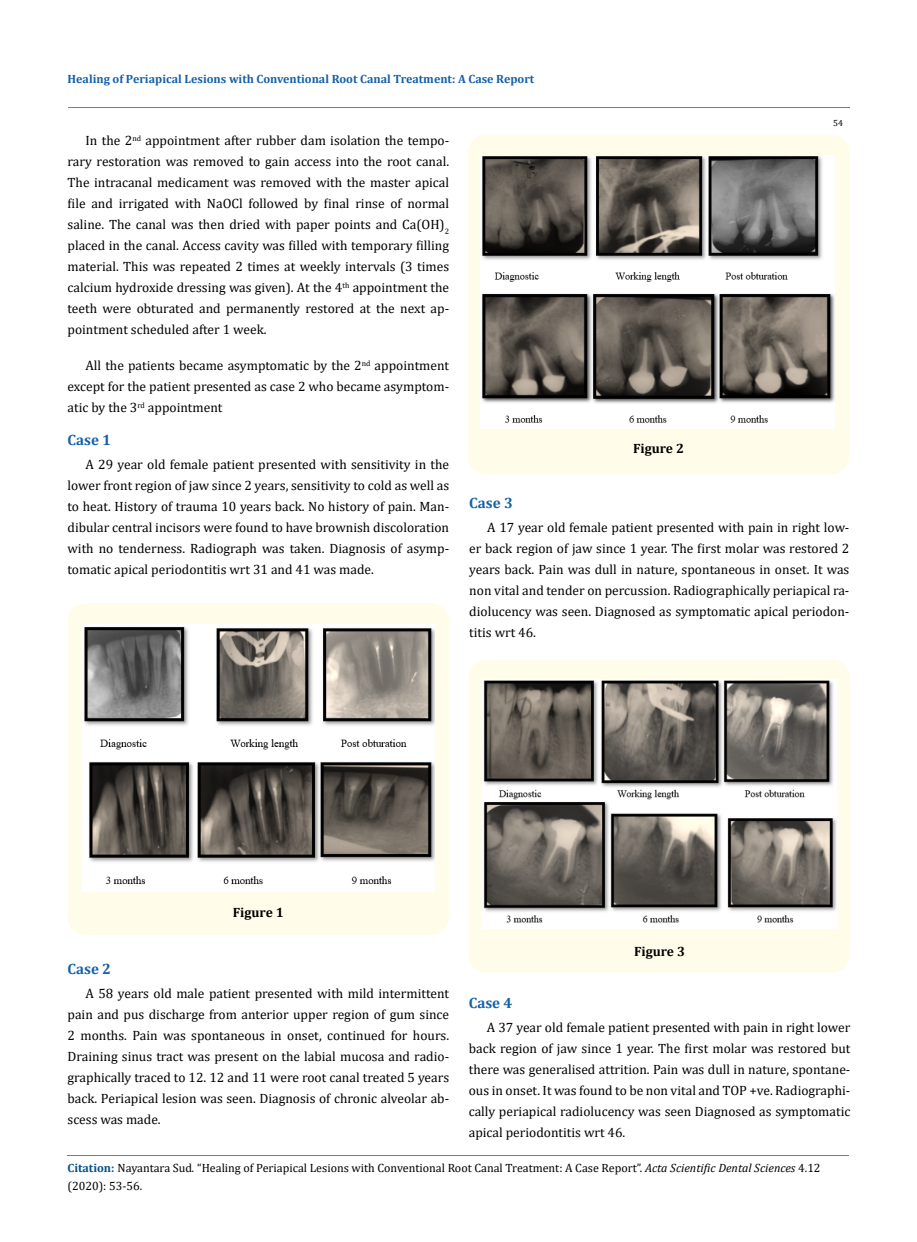
<style>
.page{position:relative;width:917px;height:1242px;background:#fff}
.page>*{position:absolute;margin:0;border:0;box-sizing:border-box;transform-origin:0 0}
.t1{font:700 15px "Cambria";color:#1560a6}
.t2{font:13.5px/21px "Cambria";color:#000;text-align:justify}
.t3{font:700 13.5px "Cambria";color:#000}
.t4{font:12px/18px "Cambria";color:#000}
.t5{font:700 12px "Cambria";color:#1560a6}
.t6{font:9px "Cambria";color:#000}
.s1{font-weight:700;color:#035089}
.s2{font-style:italic}
</style>
<div class="page">
<div style="left:68px;top:603px;width:381px;height:332px;background:#fffde9;border-radius:18px"></div>
<img style="left:82px;top:624px;width:352px;height:267px">
<div style="left:468px;top:135px;width:381px;height:339px;background:#fffde9;border-radius:18px"></div>
<img style="left:481px;top:155px;width:353px;height:273px">
<div style="left:468px;top:660px;width:382px;height:313px;background:#fffde9;border-radius:18px"></div>
<img style="left:482px;top:679px;width:354px;height:250px">
<hr style="left:68px;top:108px;width:781px;height:1px;background:#e05d1a">
<hr style="left:68px;top:1156px;width:781px;height:1px;background:#e05d1a">
<p class="t5" style="left:68px;top:70px;width:468px">Healing of Periapical Lesions with Conventional Root Canal Treatment: A Case Report</p>
<p class="t6" style="left:833px;top:118px;width:11px">54</p>
<p class="t2" style="left:67px;top:130px;width:383px;text-indent:18px">In the 2<sup>nd</sup> appointment after rubber dam isolation the tempo&shy;rary restoration was removed to gain access into the root canal.<br>The intracanal medicament was removed with the master apical file and irrigated with NaOCl followed by final rinse of normal saline. The canal was then dried with paper points and Ca(OH)<sub>2 </sub>placed in the canal. Access cavity was filled with temporary filling material. This was repeated 2 times at weekly intervals (3 times calcium hydroxide dressing was given). At the 4<sup>th</sup> appointment the teeth were obturated and permanently restored at the next ap&shy;pointment scheduled after 1 week.</p>
<p class="t2" style="left:67px;top:355px;width:383px;text-indent:18px">All the patients became asymptomatic by the 2<sup>nd</sup> appointment except for the patient presented as case 2 who became asymptom&shy;atic by the 3<sup>rd</sup> appointment</p>
<p class="t1" style="left:68px;top:429px;width:45px">Case 1</p>
<p class="t2" style="left:68px;top:453px;width:383px;text-indent:18px">A 29 year old female patient presented with sensitivity in the lower front region of jaw since 2 years, sensitivity to cold as well as to heat. History of trauma 10 years back. No history of pain. Man&shy;dibular central incisors were found to have brownish discoloration with no tenderness. Radiograph was taken. Diagnosis of asymp&shy;tomatic apical periodontitis wrt 31 and 41 was made.</p>
<p class="t3" style="left:633px;top:439px;width:52px">Figure 2</p>
<p class="t1" style="left:469px;top:492px;width:45px">Case 3</p>
<p class="t2" style="left:469px;top:516px;width:381px;text-indent:18px">A 17 year old female patient presented with pain in right low&shy;er back region of jaw since 1 year. The first molar was restored 2 years back. Pain was dull in nature, spontaneous in onset. It was non vital and tender on percussion. Radiographically periapical ra&shy;diolucency was seen. Diagnosed as symptomatic apical periodon&shy;titis wrt 46.</p>
<p class="t3" style="left:233px;top:903px;width:52px">Figure 1</p>
<p class="t1" style="left:68px;top:958px;width:45px">Case 2</p>
<p class="t2" style="left:68px;top:983px;width:383px;text-indent:18px">A 58 years old male patient presented with mild intermittent pain and pus discharge from anterior upper region of gum since 2 months. Pain was spontaneous in onset, continued for hours.<br>Draining sinus tract was present on the labial mucosa and radio&shy;graphically traced to 12. 12 and 11 were root canal treated 5 years back. Periapical lesion was seen. Diagnosis of chronic alveolar ab&shy;scess was made.</p>
<p class="t3" style="left:634px;top:942px;width:52px">Figure 3</p>
<p class="t1" style="left:469px;top:992px;width:45px">Case 4</p>
<p class="t2" style="left:469px;top:1017px;width:383px;text-indent:18px">A 37 year old female patient presented with pain in right lower back region of jaw since 1 year. The first molar was restored but there was generalised attrition. Pain was dull in nature, spontane&shy;ous in onset. It was found to be non vital and TOP +ve. Radiographi&shy;cally periapical radiolucency was seen Diagnosed as symptomatic apical periodontitis wrt 46.</p>
<p class="t4" style="left:68px;top:1159px;width:754px"><span class="s1">Citation:</span> Nayantara Sud<span class="s2">.</span> “Healing of Periapical Lesions with Conventional Root Canal Treatment: A Case Report”. <span class="s2">Acta Scientific Dental Sciences</span> 4.12 (2020): 53-56.</p>
</div>
